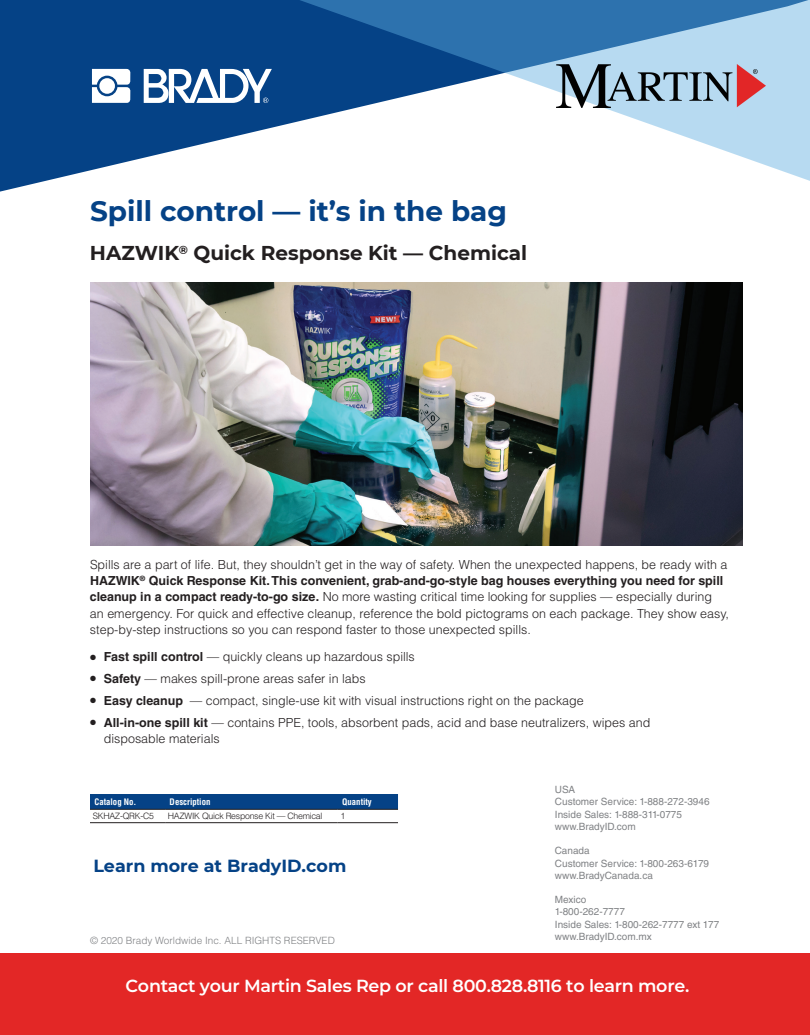
<style>
.page{position:relative;width:810px;height:1035px;background:#fff}
.page>*{position:absolute;margin:0;border:0;box-sizing:border-box;transform-origin:0 0}
.t1{font:700 27.88px "Montserrat";color:#054286}
.t2{font:700 20px "Montserrat";color:#231f20}
.t3{font:600 17.5px "Montserrat";letter-spacing:-.015em;color:#fff}
.t4{font:700 17.5px "Montserrat";color:#054286}
.t5{font:300 12.5px/16.2px "Helvetica LT Std";color:#231f20}
.t6{font:10px/12.5px "Helvetica LT Std";color:#808285}
.t7{font:300 10px "Helvetica LT Std";color:#808285}
.t8{font:300 8.75px "Helvetica LT Std";letter-spacing:-.03em;color:#231f20}
.t9{font:700 condensed 8.75px "Helvetica LT Std";color:#fff}
.s1{font-weight:700}
</style>
<div class="page">
<img style="left:90px;top:283px;width:652px;height:262px">
<svg style="left:0;top:0;width:205px;height:192px;fill:#054286"></svg>
<svg style="left:205px;top:0;width:605px;height:181px"></svg>
<div style="left:0;top:953px;width:810px;height:82px;background:#e32726"></div>
<svg style="left:92px;top:69px;width:38px;height:34px"></svg>
<div style="left:99px;top:78px;width:16px;height:16px;background:#fff;border-radius:50%"></div>
<svg style="left:144px;top:69px;width:128px;height:34px"></svg>
<div style="left:90px;top:794px;width:308px;height:15px;background:#054286"></div>
<hr style="left:90px;top:822px;width:75px;height:1px;background:#231f20">
<hr style="left:165px;top:822px;width:173px;height:1px;background:#231f20">
<hr style="left:338px;top:822px;width:60px;height:1px;background:#231f20">
<hr style="left:90px;top:809px;width:75px;height:1px;background:#231f20">
<hr style="left:165px;top:809px;width:173px;height:1px;background:#231f20">
<hr style="left:338px;top:809px;width:60px;height:1px;background:#231f20">
<img style="left:556px;top:65px;width:209px;height:42px">
<h1 class="t1" style="left:90px;top:191px;width:418px">Spill control — it’s in the bag</h1>
<h2 class="t2" style="left:90px;top:239px;width:439px">HAZWIK<sup>®</sup> Quick Response Kit — Chemical</h2>
<p class="t5" style="left:90px;top:556px;width:640px">Spills are a part of life. But, they shouldn’t get in the way of safety. When the unexpected happens, be ready with a <span class="s1">HAZWIK</span><sup>®</sup> <span class="s1">Quick Response Kit. This convenient, grab-and-go-style bag houses everything you need for spill cleanup in a compact ready-to-go size.</span> No more wasting critical time looking for supplies — especially during an emergency. For quick and effective cleanup, reference the bold pictograms on each package. They show easy, step-by-step instructions so you can respond faster to those unexpected spills.</p>
<p class="t5" style="left:90px;top:649px;width:326px">● <span class="s1">Fast spill control</span> — quickly cleans up hazardous spills</p>
<p class="t5" style="left:90px;top:671px;width:277px">● <span class="s1">Safety</span> — makes spill-prone areas safer in labs</p>
<p class="t5" style="left:90px;top:692px;width:495px">● <span class="s1">Easy cleanup</span> — compact, single-use kit with visual instructions right on the package</p>
<p class="t5" style="left:104px;top:714px;width:548px;text-indent:-14px">● <span class="s1">All-in-one spill kit</span> — contains PPE, tools, absorbent pads, acid and base neutralizers, wipes and disposable materials</p>
<p class="t9" style="left:94px;top:796px;width:44px">Catalog No.</p>
<p class="t9" style="left:170px;top:796px;width:42px">Description</p>
<p class="t9" style="left:342px;top:796px;width:31px">Quantity</p>
<p class="t8" style="left:93px;top:811px;width:63px">SKHAZ-QRK-C5</p>
<p class="t8" style="left:168px;top:811px;width:156px">HAZWIK Quick Response Kit — Chemical</p>
<p class="t8" style="left:340px;top:811px;width:6px">1</p>
<h3 class="t4" style="left:93px;top:853px;width:254px">Learn more at BradyID.com</h3>
<p class="t7" style="left:90px;top:934px;width:246px">© 2020 Brady Worldwide Inc. ALL RIGHTS RESERVED</p>
<p class="t6" style="left:555px;top:783px;width:156px">USA<br>Customer Service: 1-888-272-3946<br>Inside Sales: 1-888-311-0775 www.BradyID.com</p>
<p class="t6" style="left:555px;top:844px;width:156px">Canada<br>Customer Service: 1-800-263-6179 www.BradyCanada.ca</p>
<p class="t6" style="left:555px;top:893px;width:166px">Mexico<br>1-800-262-7777<br>Inside Sales: 1-800-262-7777 ext 177 www.BradyID.com.mx</p>
<h3 class="t3" style="left:126px;top:974px;width:565px">Contact your Martin Sales Rep or call 800.828.8116 to learn more.</h3>
</div>
